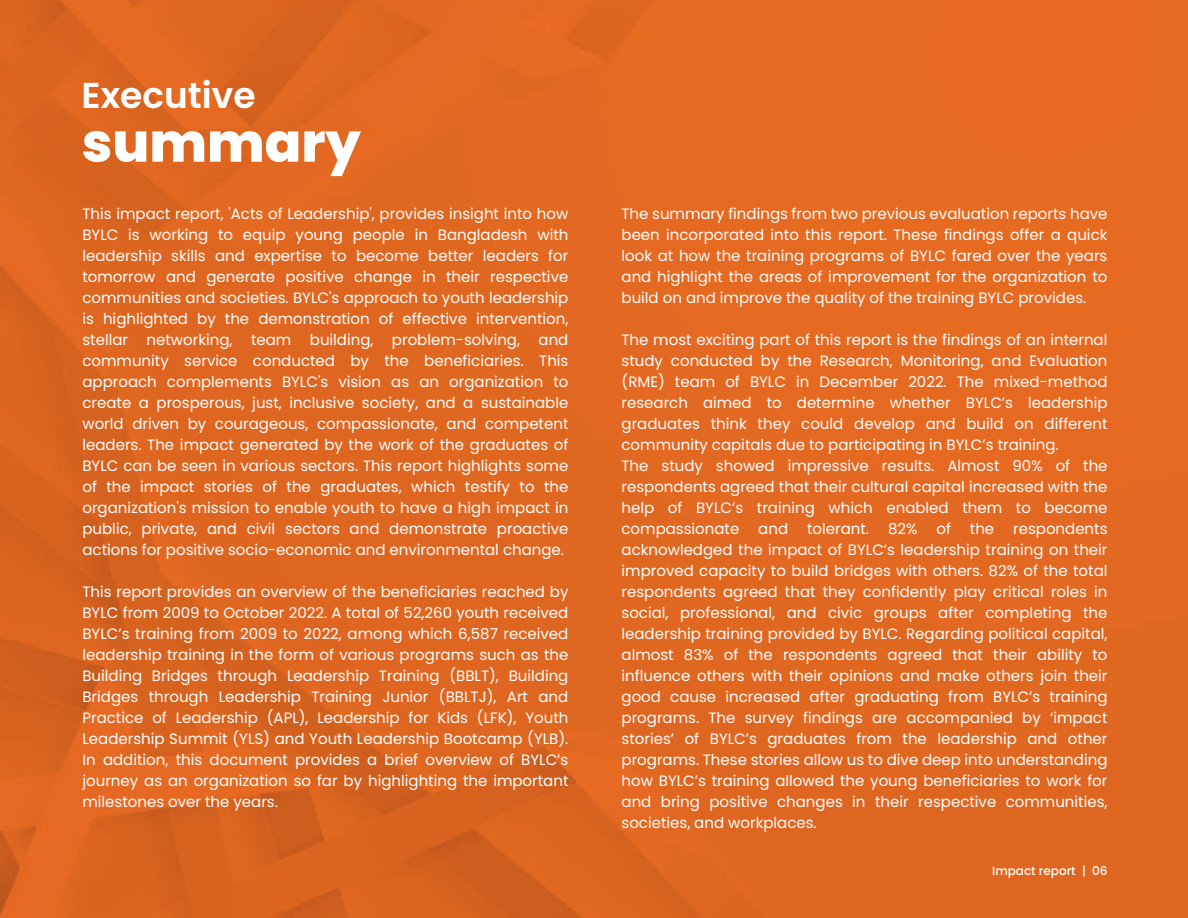
<style>
.page{position:relative;width:1188px;height:918px;background:#fff}
.page>*{position:absolute;margin:0;border:0;box-sizing:border-box;transform-origin:0 0}
.t1{font:800 54px "Poppins";color:#fff}
.t2{font:600 36px "Poppins";color:#fff}
.t3{font:15px/21px "Poppins";color:#fff;text-align:justify}
.t4{font:500 12px "Poppins";color:#fff}
</style>
<div class="page">
<img style="left:0;top:0;width:1188px;height:918px">
<h2 class="t2" style="left:82px;top:74px;width:176px">Executive</h2>
<h1 class="t1" style="left:82px;top:111px;width:281px">summary</h1>
<p class="t3" style="left:82px;top:203px;width:488px">This impact report, 'Acts of Leadership', provides insight into how BYLC is working to equip young people in Bangladesh with leadership skills and expertise to become better leaders for tomorrow and generate positive change in their respective communities and societies. BYLC's approach to youth leadership is highlighted by the demonstration of effective intervention, stellar networking, team building, problem-solving, and community service conducted by the beneficiaries. This approach complements BYLC's vision as an organization to create a prosperous, just, inclusive society, and a sustainable world driven by courageous, compassionate, and competent leaders. The impact generated by the work of the graduates of BYLC can be seen in various sectors. This report highlights some of the impact stories of the graduates, which testify to the organization's mission to enable youth to have a high impact in public, private, and civil sectors and demonstrate proactive actions for positive socio-economic and environmental change.</p>
<p class="t3" style="left:82px;top:581px;width:488px">This report provides an overview of the beneficiaries reached by BYLC from 2009 to October 2022. A total of 52,260 youth received BYLC’s training from 2009 to 2022, among which 6,587 received leadership training in the form of various programs such as the Building Bridges through Leadership Training (BBLT), Building Bridges through Leadership Training Junior (BBLTJ), Art and Practice of Leadership (APL), Leadership for Kids (LFK), Youth Leadership Summit (YLS) and Youth Leadership Bootcamp (YLB).<br>In addition, this document provides a brief overview of BYLC’s journey as an organization so far by highlighting the important milestones over the years.</p>
<p class="t3" style="left:622px;top:203px;width:488px">The summary findings from two previous evaluation reports have been incorporated into this report. These findings offer a quick look at how the training programs of BYLC fared over the years and highlight the areas of improvement for the organization to build on and improve the quality of the training BYLC provides.</p>
<p class="t3" style="left:622px;top:329px;width:488px;text-align:left">The most exciting part of this report is the findings of an internal study conducted by the Research, Monitoring, and Evaluation (RME) team of BYLC in December 2022. The mixed-method research aimed to determine whether BYLC’s leadership graduates think they could develop and build on different community capitals due to participating in BYLC’s training.<br>The study showed impressive results. Almost 90% of the respondents agreed that their cultural capital increased with the help of BYLC’s training which enabled them to become compassionate</p>
<p class="t3" style="left:758px;top:518px;width:31px">and</p>
<p class="t3" style="left:807px;top:518px;width:63px">tolerant.</p>
<p class="t3" style="left:888px;top:518px;width:31px">82%</p>
<p class="t3" style="left:936px;top:518px;width:16px">of</p>
<p class="t3" style="left:970px;top:518px;width:26px">the</p>
<p class="t3" style="left:622px;top:518px;width:488px;text-indent:392px">respondents acknowledged the impact of BYLC’s leadership training on their improved capacity to build bridges with others. 82% of the total respondents agreed that they confidently play critical roles in social, professional, and civic groups after completing the leadership training provided by BYLC. Regarding political capital, almost 83% of the respondents agreed that their ability to influence others with their opinions and make others join their good cause increased after graduating from BYLC’s training programs. The survey findings are accompanied by ‘impact stories’ of BYLC’s graduates from the leadership and other programs. These stories allow us to dive deep into understanding how BYLC’s training allowed the young beneficiaries to work for and bring positive changes in their respective communities, societies, and workplaces.</p>
<p class="t4" style="left:992px;top:863px;width:117px">Impact report | 06</p>
</div>
